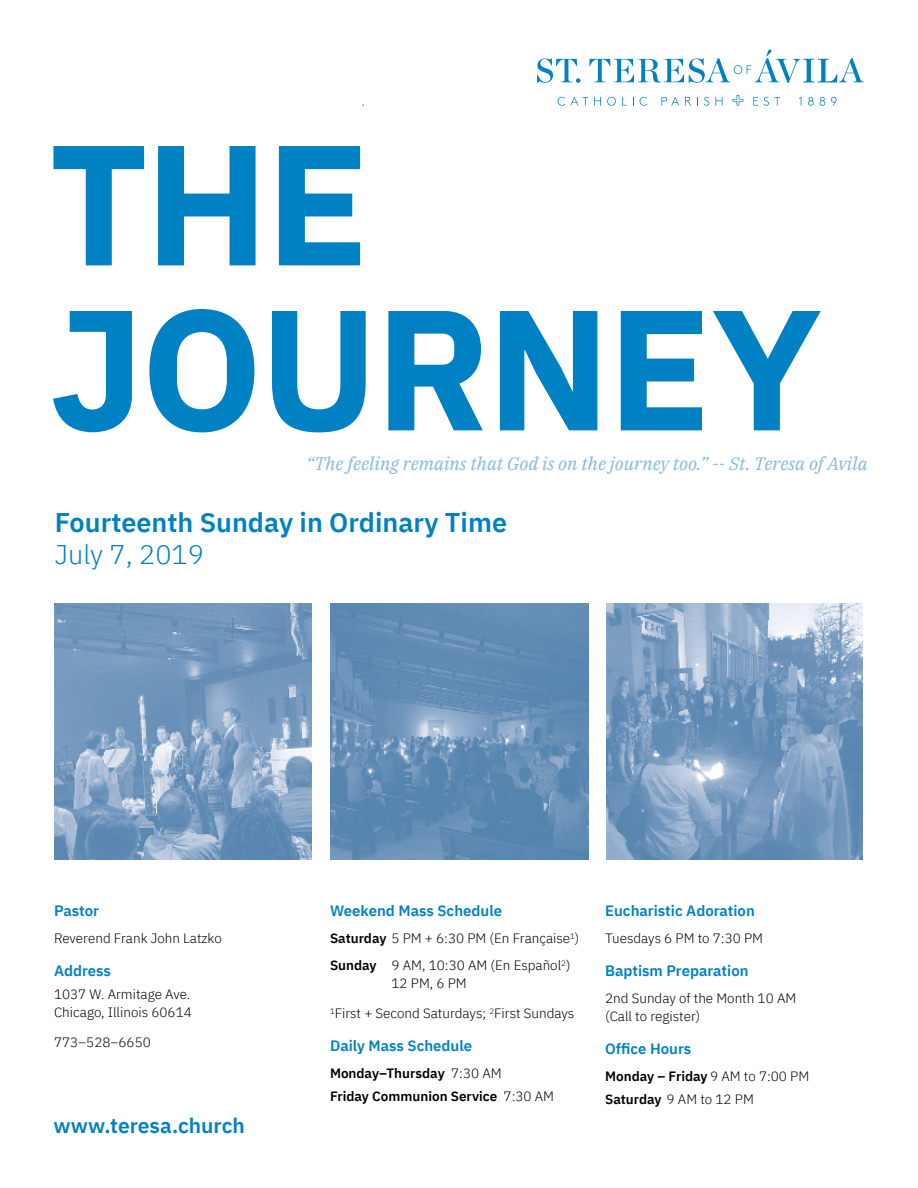
<style>
.page{position:relative;width:918px;height:1188px;background:#fff}
.page>*{position:absolute;margin:0;border:0;box-sizing:border-box;transform-origin:0 0}
.t1{font:600 27px "IBM Plex Sans";color:#0081c3}
.t2{font:300 27px "IBM Plex Sans";color:#0081c3}
.t3{font:600 21px "IBM Plex Sans";color:#0081c3}
.t4{font:italic 18px "IBM Plex Serif";color:#8bbce0}
.t5{font:600 15px "IBM Plex Sans";color:#0081c3}
.t6{font:300 13.5px/18px "IBM Plex Sans";color:#000}
.t7{font:600 13.5px/22.5px "IBM Plex Sans";color:#000}
.s1{font-weight:600}
.s2{font-weight:300}
</style>
<div class="page">
<svg style="left:53px;top:309px;width:768px;height:123px"></svg>
<svg style="left:53px;top:146px;width:307px;height:119px"></svg>
<svg style="left:537px;top:58px;width:43px;height:25px"></svg>
<svg style="left:589px;top:50px;width:275px;height:33px"></svg>
<svg style="left:733px;top:95px;width:10px;height:10px"></svg>
<svg style="left:558px;top:97px;width:30px;height:9px"></svg>
<svg style="left:594px;top:97px;width:7px;height:9px"></svg>
<svg style="left:607px;top:97px;width:9px;height:9px"></svg>
<svg style="left:622px;top:97px;width:5px;height:9px"></svg>
<svg style="left:640px;top:97px;width:7px;height:9px"></svg>
<svg style="left:661px;top:97px;width:18px;height:9px"></svg>
<svg style="left:685px;top:97px;width:6px;height:9px"></svg>
<svg style="left:704px;top:97px;width:5px;height:9px"></svg>
<svg style="left:715px;top:97px;width:7px;height:9px"></svg>
<svg style="left:753px;top:97px;width:5px;height:9px"></svg>
<svg style="left:764px;top:97px;width:16px;height:9px"></svg>
<svg style="left:808px;top:97px;width:6px;height:9px"></svg>
<svg style="left:820px;top:97px;width:5px;height:9px"></svg>
<svg style="left:831px;top:97px;width:6px;height:9px"></svg>
<img style="left:330px;top:603px;width:258px;height:256px">
<img style="left:606px;top:603px;width:257px;height:257px">
<img style="left:54px;top:603px;width:258px;height:257px">
<h3 class="t4" style="left:306px;top:450px;width:563px">“The feeling remains that God is on the journey too.” -- St. Teresa of Avila</h3>
<h1 class="t1" style="left:55px;top:501px;width:454px">Fourteenth Sunday in Ordinary Time</h1>
<h1 class="t2" style="left:55px;top:535px;width:151px">July 7, 2019</h1>
<p class="t5" style="left:54px;top:899px;width:47px">Pastor</p>
<p class="t6" style="left:54px;top:928px;width:169px">Reverend Frank John Latzko</p>
<p class="t5" style="left:54px;top:959px;width:59px">Address</p>
<p class="t6" style="left:54px;top:984px;width:139px">1037 W. Armitage Ave.<br>Chicago, Illinois 60614</p>
<p class="t6" style="left:54px;top:1032px;width:98px">773–528–6650</p>
<h2 class="t3" style="left:54px;top:1109px;width:193px">www.teresa.church</h2>
<p class="t5" style="left:330px;top:899px;width:174px">Weekend Mass Schedule</p>
<p class="t6" style="left:330px;top:924px;width:251px;line-height:27px"><span class="s1">Saturday</span> 5 PM + 6:30 PM (En Française<sup>1</sup>)<br><span class="s1">Sunday</span> 9 AM, 10:30 AM (En Español<sup>2</sup>)</p>
<p class="t6" style="left:392px;top:973px;width:77px">12 PM, 6 PM</p>
<p class="t6" style="left:330px;top:1003px;width:246px"><sup>1</sup>First + Second Saturdays; <sup>2</sup>First Sundays</p>
<p class="t5" style="left:330px;top:1034px;width:144px">Daily Mass Schedule</p>
<p class="t7" style="left:330px;top:1061px;width:226px">Monday–Thursday <span class="s2">7:30 AM<br></span>Friday Communion Service <span class="s2">7:30 AM</span></p>
<p class="t5" style="left:605px;top:899px;width:151px">Eucharistic Adoration</p>
<p class="t6" style="left:605px;top:928px;width:159px">Tuesdays 6 PM to 7:30 PM</p>
<p class="t5" style="left:605px;top:959px;width:145px">Baptism Preparation</p>
<p class="t6" style="left:605px;top:988px;width:193px">2nd Sunday of the Month 10 AM (Call to register)</p>
<p class="t5" style="left:605px;top:1037px;width:88px">Office Hours</p>
<p class="t7" style="left:605px;top:1064px;width:206px">Monday – Friday <span class="s2">9 AM to 7:00 PM<br></span>Saturday <span class="s2">9 AM to 12 PM</span></p>
</div>
